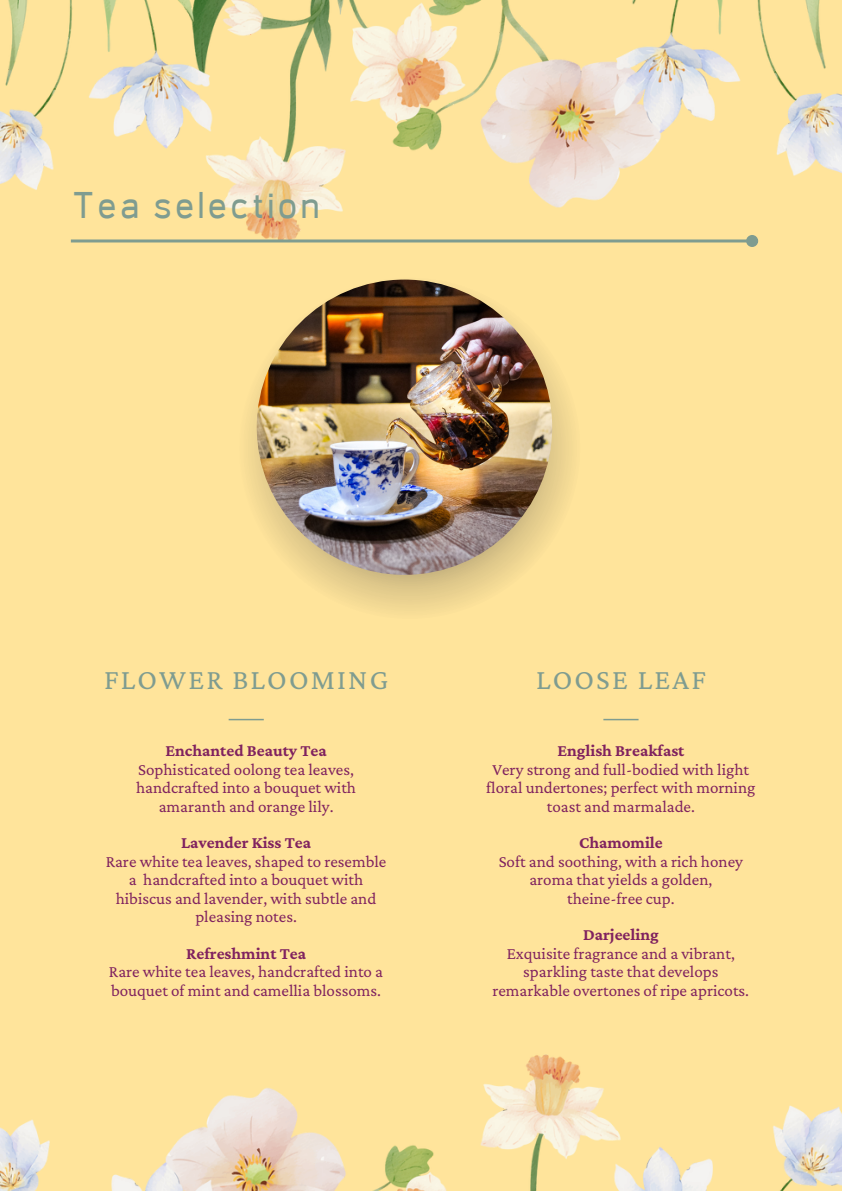
<style>
.page{position:relative;width:842px;height:1191px;background:#fff}
.page>*{position:absolute;margin:0;border:0;box-sizing:border-box;transform-origin:0 0}
.t1{font:700 36.2px "Orcin Sans";letter-spacing:.075em;color:#7f9c90}
.t2{font:29.2px "Crimson Pro";letter-spacing:.075em;color:#7f9c90}
.t3{font:17px/18.4px "Crimson Pro";color:#80225f;text-align:center}
.t4{font:700 17px "Crimson Pro";color:#80225f}
</style>
<div class="page">
<img style="left:0;top:0;width:842px;height:1191px">
<hr style="left:229px;top:719px;width:35px;height:1px;background:#7f9c90">
<hr style="left:603px;top:719px;width:35px;height:1px;background:#7f9c90">
<hr style="left:71px;top:239px;width:675px;height:3px;background:#7f9c90">
<div style="left:747px;top:236px;width:9px;height:9px;background:#7f9c90;border-radius:50%"></div>
<div style="left:746px;top:235px;width:12px;height:12px;border:3px solid #7f9c90;border-radius:50%"></div>
<svg style="left:238px;top:277px;width:342px;height:342px;background:#f5db95"></svg>
<img style="left:257px;top:280px;width:295px;height:295px;border-radius:50%">
<p class="t1" style="left:72px;top:191px;width:249px">Tea selection</p>
<p class="t2" style="left:104px;top:663px;width:285px">FLOWER BLOOMING</p>
<p class="t2" style="left:536px;top:663px;width:171px">LOOSE LEAF</p>
<p class="t4" style="left:165px;top:741px;width:163px">Enchanted Beauty Tea</p>
<p class="t3" style="left:136px;top:760px;width:221px">Sophisticated oolong tea leaves, handcrafted into a bouquet with amaranth and orange lily.</p>
<p class="t4" style="left:181px;top:833px;width:131px">Lavender Kiss Tea</p>
<p class="t3" style="left:106px;top:852px;width:282px">Rare white tea leaves, shaped to resemble a handcrafted into a bouquet with hibiscus and lavender, with subtle and pleasing notes.</p>
<p class="t4" style="left:186px;top:944px;width:122px">Refreshmint Tea</p>
<p class="t3" style="left:109px;top:962px;width:276px;text-align:left">Rare white tea leaves, handcrafted into a bouquet of mint and camellia blossoms.</p>
<h2 class="t4" style="left:557px;top:741px;width:128px">English Breakfast</h2>
<h2 class="t3" style="left:486px;top:760px;width:271px">Very strong and full-bodied with light floral undertones; perfect with morning toast and marmalade.</h2>
<p class="t4" style="left:579px;top:833px;width:85px">Chamomile</p>
<p class="t3" style="left:498px;top:852px;width:246px">Soft and soothing, with a rich honey aroma that yields a golden,</p>
<p class="t3" style="left:567px;top:889px;width:109px">theine-free cup.</p>
<p class="t4" style="left:583px;top:925px;width:77px">Darjeeling</p>
<p class="t3" style="left:492px;top:944px;width:258px">Exquisite fragrance and a vibrant, sparkling taste that develops remarkable overtones of ripe apricots.</p>
</div>
